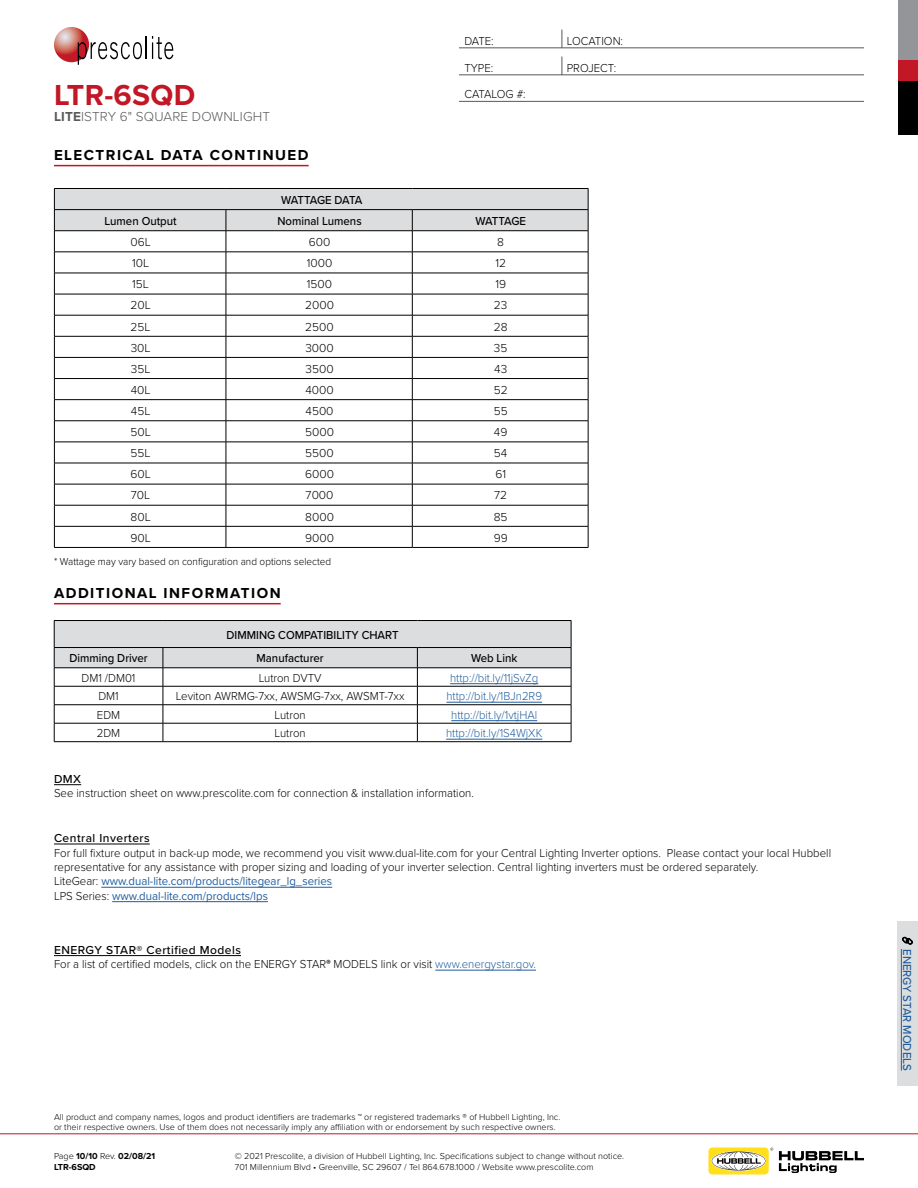
<style>
.page{position:relative;width:918px;height:1188px;background:#fff}
.page>*{position:absolute;margin:0;border:0;box-sizing:border-box;transform-origin:0 0}
.t1{font:700 30px "Proxima Nova";letter-spacing:.01em;color:#c21726}
.t2{font:700 15px "Proxima Nova";letter-spacing:.1em;color:#000}
.t3{font:300 13.5px "Proxima Nova";letter-spacing:.01em;color:#58595b}
.t4{font:300 12px/14.4px "Proxima Nova";color:#000;scale:.95 1}
.t5{font:300 12px "Proxima Nova";color:#000}
.t6{font:300 12px "Proxima Nova";color:#215e9e;scale:.95 1}
.t7{font:500 12px "Proxima Nova";color:#000;scale:.95 1}
.t8{font:500 12px "Proxima Nova";letter-spacing:.04em;color:#000}
.t9{font:500 12px "Proxima Nova";color:#215e9e;scale:.95 1}
.t10{font:500 12px "Proxima Nova";letter-spacing:-.045em;color:#000;scale:.95 1}
.t11{font:300 12px "Proxima Nova";letter-spacing:-.02em;color:#000;scale:.95 1}
.t12{font:500 12px "Proxima Nova";letter-spacing:-.04em;color:#000;scale:.95 1}
.t13{font:500 12px "Proxima Nova";color:#000}
.t14{font:300 10.5px "Proxima Nova";color:#000;scale:.95 1}
.t15{font:300 9px/10.8px "Proxima Nova";color:#000}
.t16{font:700 9px/10.8px "Proxima Nova";color:#000}
.s1{font-weight:700}
.s2{font-weight:400;color:#215e9e}
.s3{font-weight:500}
.s4{font-family:"Myriad Pro";font-weight:400}
.s5{color:#215e9e}
.s6{font-weight:300}
</style>
<div class="page">
<hr style="left:0;top:1134px;width:918px;height:1px;background:#c21726">
<div style="left:898px;top:81px;width:20px;height:54px;background:#000"></div>
<div style="left:898px;top:0;width:20px;height:61px;background:#939598"></div>
<div style="left:898px;top:61px;width:20px;height:20px;background:#c21726"></div>
<svg style="left:54px;top:27px;width:35px;height:35px"></svg>
<svg style="left:78px;top:36px;width:95px;height:29px"></svg>
<svg style="left:779px;top:1151px;width:85px;height:22px"></svg>
<div style="left:708px;top:1148px;width:61px;height:26px;background:#ffe01b;border-radius:5px"></div>
<svg style="left:711px;top:1151px;width:55px;height:20px"></svg>
<svg style="left:712px;top:1148px;width:61px;height:22px"></svg>
<hr style="left:54px;top:603px;width:227px;height:1px;background:#c21726">
<svg style="left:54px;top:784px;width:27px;height:1px"></svg>
<hr style="left:54px;top:844px;width:96px;height:1px;background:#000">
<hr style="left:101px;top:887px;width:231px;height:1px;background:#215e9e">
<hr style="left:112px;top:901px;width:156px;height:1px;background:#215e9e">
<hr style="left:54px;top:620px;width:109px;height:1px;background:#000">
<hr style="left:163px;top:620px;width:254px;height:1px;background:#000">
<hr style="left:417px;top:620px;width:154px;height:1px;background:#000">
<svg style="left:54px;top:621px;width:518px;height:121px"></svg>
<hr style="left:54px;top:741px;width:109px;height:1px;background:#000">
<hr style="left:163px;top:741px;width:254px;height:1px;background:#000">
<hr style="left:417px;top:741px;width:154px;height:1px;background:#000">
<hr style="left:450px;top:683px;width:88px;height:1px;background:#215e9e">
<hr style="left:446px;top:702px;width:96px;height:1px;background:#215e9e">
<hr style="left:451px;top:720px;width:86px;height:1px;background:#215e9e">
<hr style="left:446px;top:739px;width:96px;height:1px;background:#215e9e">
<hr style="left:54px;top:547px;width:172px;height:1px;background:#000">
<hr style="left:226px;top:547px;width:186px;height:1px;background:#000">
<svg style="left:54px;top:188px;width:535px;height:359px"></svg>
<hr style="left:412px;top:547px;width:176px;height:1px;background:#000">
<hr style="left:459px;top:48px;width:405px;height:1px;background:#58595b">
<svg style="left:562px;top:30px;width:1px;height:18px"></svg>
<hr style="left:459px;top:75px;width:405px;height:1px;background:#58595b">
<svg style="left:562px;top:57px;width:1px;height:18px"></svg>
<hr style="left:459px;top:101px;width:405px;height:1px;background:#58595b">
<hr style="left:54px;top:165px;width:255px;height:1px;background:#c21726">
<hr style="left:54px;top:955px;width:187px;height:1px;background:#000">
<hr style="left:435px;top:970px;width:101px;height:1px;background:#215e9e">
<div style="left:897px;top:921px;width:21px;height:165px;background:#dcddde"></div>
<hr style="left:901px;top:949px;width:1px;height:122px;background:#215e9e">
<h1 class="t1" style="left:54px;top:72px;width:143px">LTR-6SQD</h1>
<p class="t3" style="left:54px;top:107px;width:218px"><span class="s1">LITE</span>ISTRY 6" SQUARE DOWNLIGHT</p>
<p class="t2" style="left:54px;top:144px;width:256px">ELECTRICAL DATA CONTINUED</p>
<p class="t10" style="left:281px;top:191px;width:87px">WATTAGE DATA</p>
<p class="t4" style="left:464px;top:33px;width:32px">DATE:</p>
<p class="t4" style="left:567px;top:33px;width:61px">LOCATION:</p>
<p class="t4" style="left:464px;top:60px;width:32px">TYPE:</p>
<p class="t4" style="left:567px;top:60px;width:54px">PROJECT:</p>
<p class="t11" style="left:464px;top:85px;width:66px">CATALOG #:</p>
<p class="t7" style="left:105px;top:212px;width:77px">Lumen Output</p>
<p class="t7" style="left:277px;top:212px;width:90px">Nominal Lumens</p>
<p class="t12" style="left:475px;top:212px;width:55px">WATTAGE</p>
<p class="t5" style="left:130px;top:233px;width:22px">06L</p>
<p class="t5" style="left:309px;top:233px;width:23px">600</p>
<p class="t5" style="left:497px;top:233px;width:8px">8</p>
<p class="t5" style="left:132px;top:254px;width:19px">10L</p>
<p class="t5" style="left:307px;top:254px;width:27px">1000</p>
<p class="t5" style="left:495px;top:254px;width:12px">12</p>
<p class="t5" style="left:132px;top:275px;width:18px">15L</p>
<p class="t5" style="left:307px;top:275px;width:27px">1500</p>
<p class="t5" style="left:495px;top:275px;width:12px">19</p>
<p class="t5" style="left:130px;top:296px;width:22px">20L</p>
<p class="t5" style="left:305px;top:296px;width:30px">2000</p>
<p class="t5" style="left:494px;top:296px;width:15px">23</p>
<p class="t5" style="left:131px;top:318px;width:22px">25L</p>
<p class="t5" style="left:305px;top:318px;width:30px">2500</p>
<p class="t5" style="left:494px;top:318px;width:15px">28</p>
<p class="t5" style="left:131px;top:339px;width:21px">30L</p>
<p class="t5" style="left:305px;top:339px;width:30px">3000</p>
<p class="t5" style="left:494px;top:339px;width:15px">35</p>
<p class="t5" style="left:131px;top:360px;width:21px">35L</p>
<p class="t5" style="left:306px;top:360px;width:30px">3500</p>
<p class="t5" style="left:494px;top:360px;width:15px">43</p>
<p class="t5" style="left:131px;top:381px;width:21px">40L</p>
<p class="t5" style="left:305px;top:381px;width:30px">4000</p>
<p class="t5" style="left:494px;top:381px;width:15px">52</p>
<p class="t5" style="left:131px;top:402px;width:21px">45L</p>
<p class="t5" style="left:306px;top:402px;width:30px">4500</p>
<p class="t5" style="left:494px;top:402px;width:15px">55</p>
<p class="t5" style="left:130px;top:423px;width:22px">50L</p>
<p class="t5" style="left:305px;top:423px;width:30px">5000</p>
<p class="t5" style="left:494px;top:423px;width:15px">49</p>
<p class="t5" style="left:131px;top:444px;width:22px">55L</p>
<p class="t5" style="left:305px;top:444px;width:30px">5500</p>
<p class="t5" style="left:494px;top:444px;width:15px">54</p>
<p class="t5" style="left:130px;top:465px;width:22px">60L</p>
<p class="t5" style="left:305px;top:465px;width:30px">6000</p>
<p class="t5" style="left:495px;top:465px;width:12px">61</p>
<p class="t5" style="left:131px;top:487px;width:21px">70L</p>
<p class="t5" style="left:306px;top:487px;width:29px">7000</p>
<p class="t5" style="left:494px;top:487px;width:15px">72</p>
<p class="t5" style="left:131px;top:508px;width:22px">80L</p>
<p class="t5" style="left:305px;top:508px;width:30px">8000</p>
<p class="t5" style="left:494px;top:508px;width:15px">85</p>
<p class="t5" style="left:130px;top:529px;width:22px">90L</p>
<p class="t5" style="left:305px;top:529px;width:30px">9000</p>
<p class="t5" style="left:494px;top:529px;width:16px">99</p>
<p class="t14" style="left:54px;top:554px;width:293px">* Wattage may vary based on configuration and options selected</p>
<p class="t2" style="left:54px;top:582px;width:228px">ADDITIONAL INFORMATION</p>
<p class="t7" style="left:227px;top:626px;width:183px">DIMMING COMPATIBILITY CHART</p>
<p class="t7" style="left:69px;top:649px;width:84px">Dimming Driver</p>
<p class="t7" style="left:257px;top:649px;width:72px">Manufacturer</p>
<p class="t7" style="left:471px;top:649px;width:50px">Web Link</p>
<p class="t4" style="left:82px;top:670px;width:58px">DM1 /DM01</p>
<p class="t4" style="left:259px;top:670px;width:68px">Lutron DVTV</p>
<p class="t6" style="left:450px;top:669px;width:94px">http://bit.ly/11jSvZg</p>
<p class="t4" style="left:98px;top:688px;width:23px">DM1</p>
<p class="t4" style="left:176px;top:688px;width:242px">Leviton AWRMG-7xx, AWSMG-7xx, AWSMT-7xx</p>
<p class="t6" style="left:446px;top:687px;width:102px">http://bit.ly/1BJn2R9</p>
<p class="t4" style="left:97px;top:707px;width:26px">EDM</p>
<p class="t4" style="left:275px;top:707px;width:34px">Lutron</p>
<p class="t6" style="left:451px;top:706px;width:92px">http://bit.ly/1vtjHAl</p>
<p class="t4" style="left:97px;top:725px;width:26px">2DM</p>
<p class="t4" style="left:275px;top:725px;width:34px">Lutron</p>
<p class="t6" style="left:446px;top:724px;width:103px">http://bit.ly/1S4WjXK</p>
<p class="t13" style="left:54px;top:770px;width:29px">DMX</p>
<p class="t4" style="left:54px;top:785px;width:443px">See instruction sheet on www.prescolite.com for connection &amp; installation information.</p>
<p class="t8" style="left:54px;top:829px;width:97px">Central Inverters</p>
<p class="t4" style="left:54px;top:845px;width:820px">For full fixture output in back-up mode, we recommend you visit www.dual-lite.com for your Central Lighting Inverter options. Please contact your local Hubbell representative for any assistance with proper sizing and loading of your inverter selection. Central lighting inverters must be ordered separately.<br>LiteGear: <span class="s2">www.dual-lite.com/products/litegear_lg_series<br></span>LPS Series: <span class="s2">www.dual-lite.com/products/lps</span></p>
<p class="t4" style="left:54px;top:942px;width:509px"><span class="s3">ENERGY STAR® Certified Models<br></span>For a list of certified models, click on the ENERGY STAR<span class="s4">®</span> MODELS link or visit <span class="s5">www.energystar.gov.</span></p>
<p class="t9" style="left:916px;top:949px;width:130px;rotate:90deg">ENERGY STAR MODELS</p>
<p class="t15" style="left:54px;top:1111px;width:508px">All product and company names, logos and product identifiers are trademarks ™ or registered trademarks ® of Hubbell Lighting, Inc. or their respective owners. Use of them does not necessarily imply any affiliation with or endorsement by such respective owners.</p>
<p class="t16" style="left:54px;top:1151px;width:103px"><span class="s6">Page</span> 10/10 <span class="s6">Rev.</span> 02/08/21<br>LTR-6SQD</p>
<p class="t15" style="left:235px;top:1150px;width:391px">© 2021 Prescolite, a division of Hubbell Lighting, Inc. Specifications subject to change without notice.<br>701 Millennium Blvd • Greenville, SC 29607 / Tel 864.678.1000 / Website www.prescolite.com</p>
</div>
